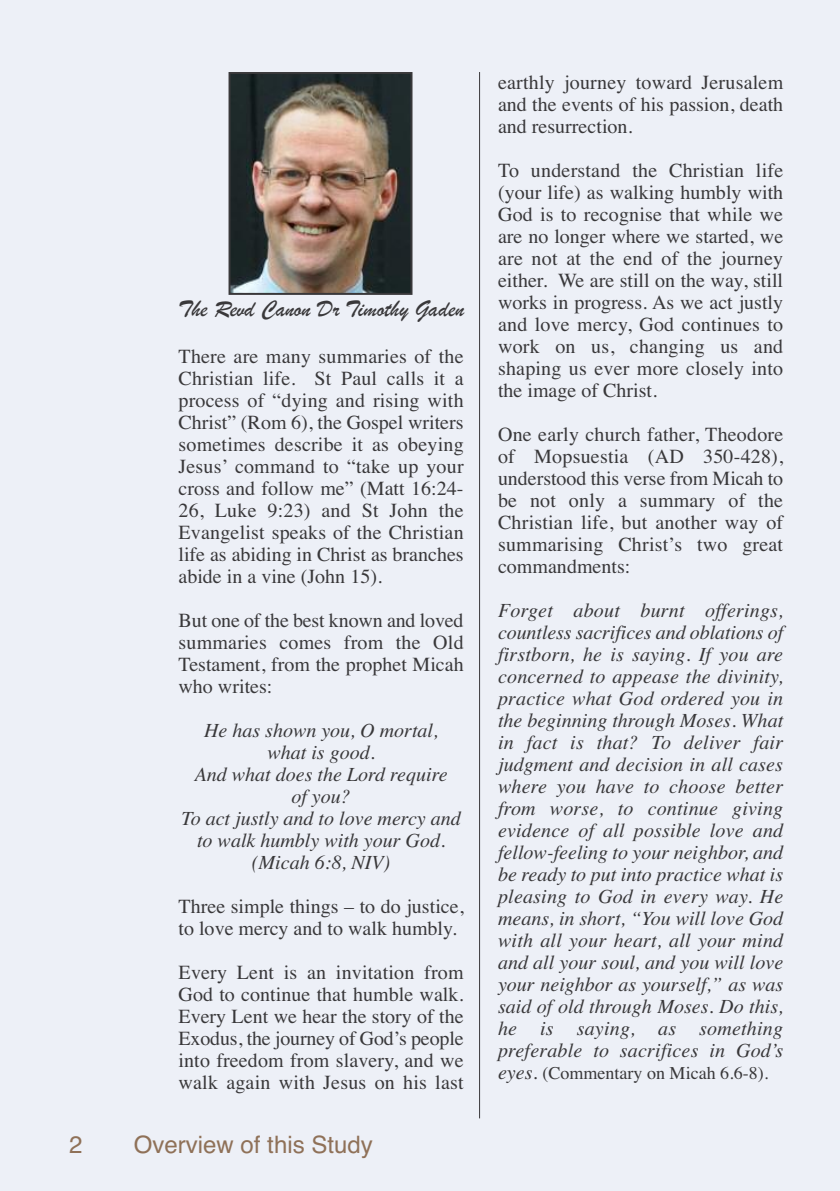
<style>
.page{position:relative;width:840px;height:1191px;background:#fff}
.page>*{position:absolute;margin:0;border:0;box-sizing:border-box;transform-origin:0 0}
.t1{font:24px "Brush Script";color:#39383a}
.t2{font:24px "Helvetica";color:#8f7158}
.t3{font:20px/22px "Times";color:#39383a;text-align:justify}
.t4{font:italic 20px/22px "Times";color:#39383a;text-align:center}
.t5{font:18px "Times";color:#39383a}
.s1{font-style:italic;font-size:20px}
</style>
<div class="page">
<div style="left:0;top:0;width:839px;height:1191px;background:#edf0f7"></div>
<img style="left:231px;top:75px;width:178px;height:217px">
<div style="left:228px;top:72px;width:184px;height:223px;border:2px solid #39383a"></div>
<hr style="left:479px;top:72px;width:1px;height:1046px;background:#39383a">
<p class="t2" style="left:69px;top:1131px;width:15px">2</p>
<p class="t1" style="left:178px;top:293px;width:287px">The Revd Canon Dr Timothy Gaden</p>
<p class="t3" style="left:178px;top:344px;width:286px">There are many summaries of the Christian life. St Paul calls it a process of “dying and rising with Christ” (Rom 6), the Gospel writers sometimes describe it as obeying Jesus’ command to “take up your cross and follow me” (Matt 16:24- 26, Luke 9:23) and St John the Evangelist speaks of the Christian life as abiding in Christ as branches abide in a vine (John 15).</p>
<p class="t3" style="left:178px;top:608px;width:286px">But one of the best known and loved summaries comes from the Old Testament, from the prophet Micah who writes:</p>
<p class="t4" style="left:181px;top:718px;width:281px">He has shown you, O mortal,<br>what is good.<br>And what does the Lord require<br>of you?<br>To act justly and to love mercy and to walk humbly with your God. (Micah 6:8, NIV)</p>
<p class="t3" style="left:178px;top:894px;width:286px">Three simple things – to do justice, to love mercy and to walk humbly.</p>
<p class="t3" style="left:178px;top:960px;width:286px">Every Lent is an invitation from God to continue that humble walk.<br>Every Lent we hear the story of the Exodus, the journey of God’s people into freedom from slavery, and we walk again with Jesus on his last</p>
<p class="t2" style="left:134px;top:1131px;width:240px">Overview of this Study</p>
<p class="t3" style="left:497px;top:71px;width:286px">earthly journey toward Jerusalem and the events of his passion, death and resurrection.</p>
<p class="t3" style="left:497px;top:159px;width:286px">To understand the Christian life (your life) as walking humbly with God is to recognise that while we are no longer where we started, we are not at the end of the journey either. We are still on the way, still works in progress. As we act justly and love mercy, God continues to work on us, changing us and shaping us ever more closely into the image of Christ.</p>
<p class="t3" style="left:497px;top:423px;width:286px">One early church father, Theodore of Mopsuestia (AD 350-428), understood this verse from Micah to be not only a summary of the Christian life, but another way of summarising Christ’s two great commandments:</p>
<p class="t4" style="left:497px;top:599px;width:286px;text-align:justify">Forget about burnt offerings, countless sacrifices and oblations of firstborn, he is saying. If you are concerned to appease the divinity, practice what God ordered you in the beginning through Moses. What in fact is that? To deliver fair judgment and decision in all cases where you have to choose better from worse, to continue giving evidence of all possible love and fellow-feeling to your neighbor, and be ready to put into practice what is pleasing to God in every way. He means, in short, “You will love God with all your heart, all your mind and all your soul, and you will love your neighbor as yourself,” as was said of old through Moses. Do this, he is saying, as something preferable to sacrifices in God’s</p>
<p class="t5" style="left:497px;top:1062px;width:271px"><span class="s1">eyes.</span> (Commentary on Micah 6.6-8).</p>
</div>
